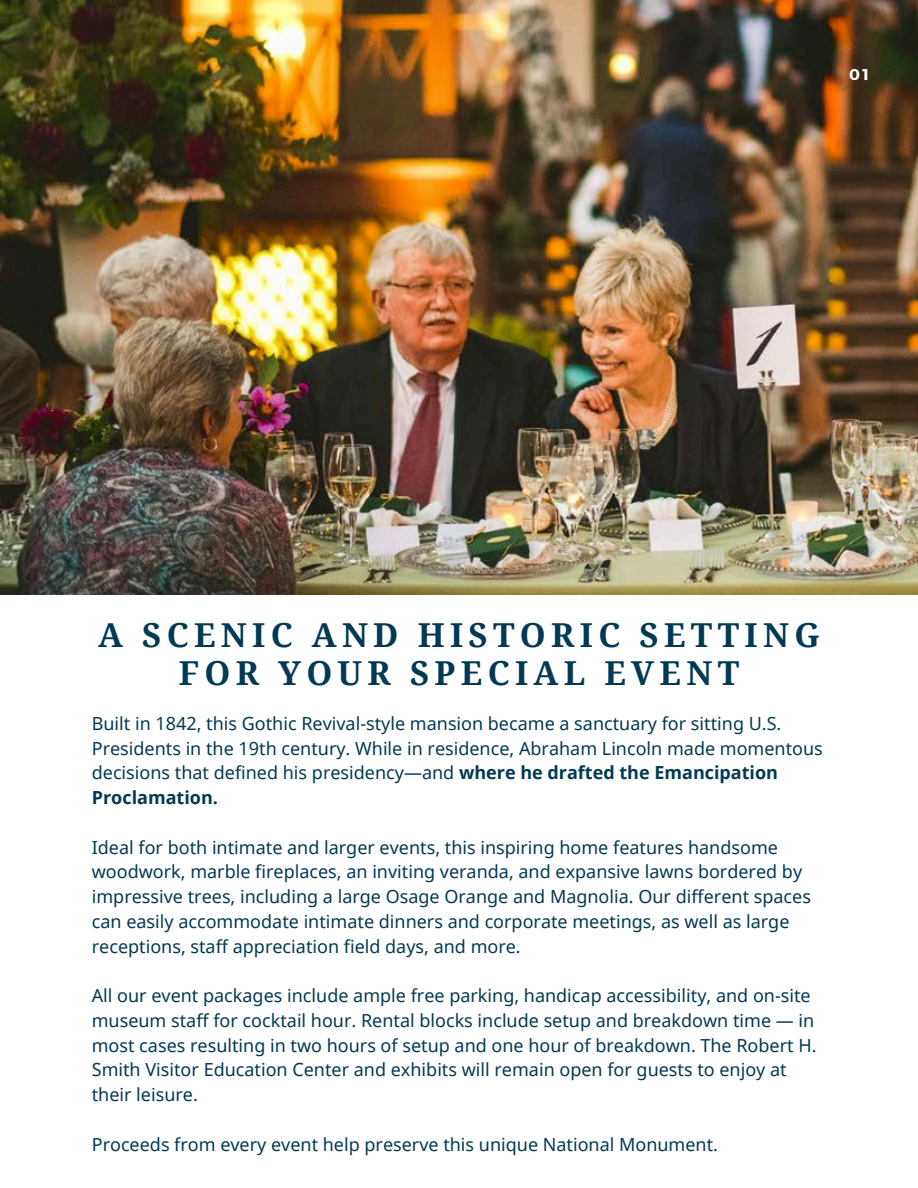
<style>
.page{position:relative;width:918px;height:1188px;background:#fff}
.page>*{position:absolute;margin:0;border:0;box-sizing:border-box;transform-origin:0 0}
.t1{font:700 33px/38.2px "Noto Serif";letter-spacing:.16em;color:#033953;text-align:center}
.t2{font:18px/24.8px "Noto Sans";color:#033953}
.t3{font:700 15.6px "Montserrat";color:#fff}
.s1{font-weight:700}
</style>
<div class="page">
<img style="left:0;top:0;width:918px;height:594px">
<p class="t3" style="left:849px;top:64px;width:21px">01</p>
<h1 class="t1" style="left:98px;top:615px;width:723px">A SCENIC AND HISTORIC SETTING<br>FOR YOUR SPECIAL EVENT</h1>
<p class="t2" style="left:92px;top:710px;width:733px">Built in 1842, this Gothic Revival-style mansion became a sanctuary for sitting U.S.<br>Presidents in the 19th century. While in residence, Abraham Lincoln made momentous decisions that defined his presidency—and <span class="s1">where he drafted the Emancipation Proclamation.</span></p>
<p class="t2" style="left:92px;top:834px;width:721px">Ideal for both intimate and larger events, this inspiring home features handsome woodwork, marble fireplaces, an inviting veranda, and expansive lawns bordered by impressive trees, including a large Osage Orange and Magnolia. Our different spaces can easily accommodate intimate dinners and corporate meetings, as well as large receptions, staff appreciation field days, and more.</p>
<p class="t2" style="left:92px;top:983px;width:726px">All our event packages include ample free parking, handicap accessibility, and on-site museum staff for cocktail hour. Rental blocks include setup and breakdown time — in most cases resulting in two hours of setup and one hour of breakdown. The Robert H.<br>Smith Visitor Education Center and exhibits will remain open for guests to enjoy at their leisure.</p>
<p class="t2" style="left:92px;top:1131px;width:628px">Proceeds from every event help preserve this unique National Monument.</p>
</div>
